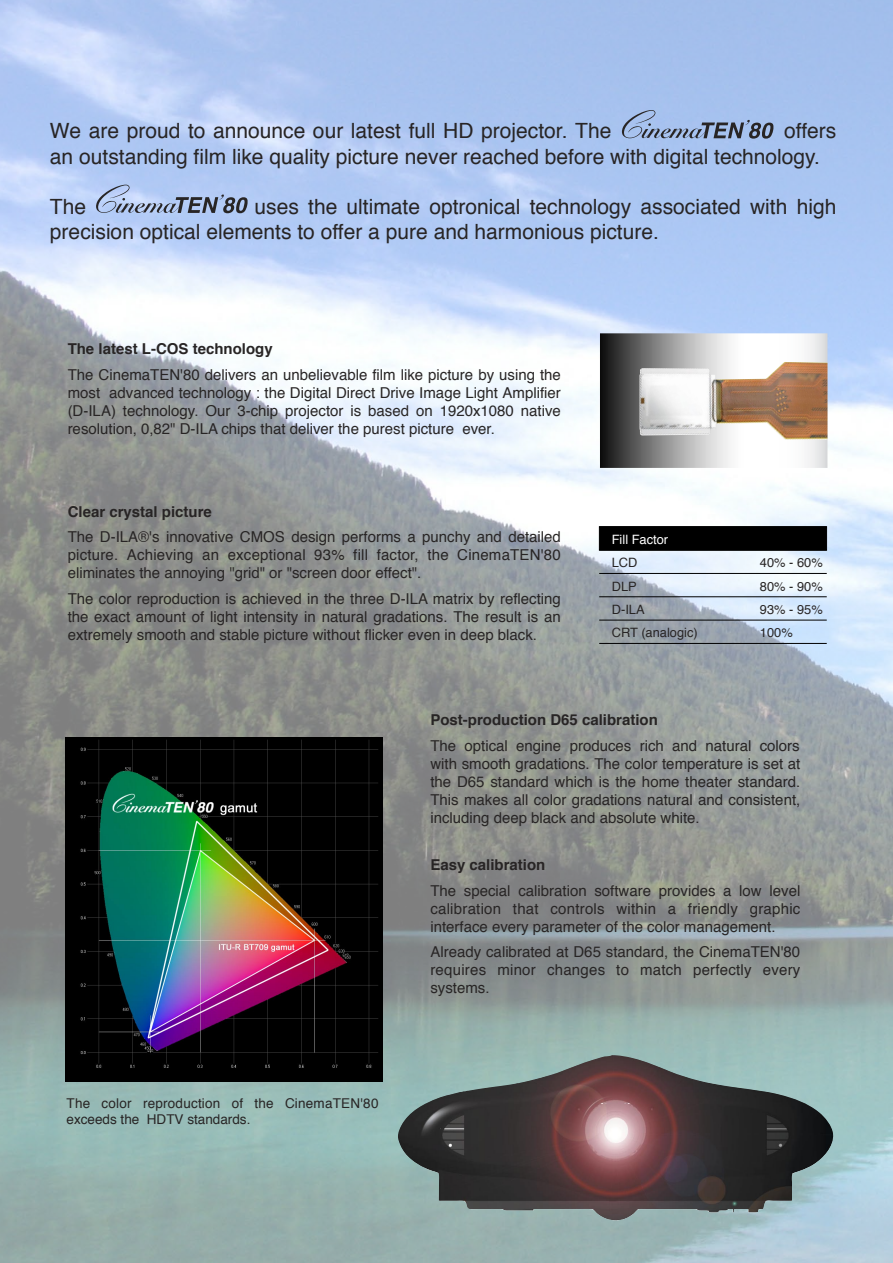
<style>
.page{position:relative;width:893px;height:1263px;background:#fff}
.page>*{position:absolute;margin:0;border:0;box-sizing:border-box;transform-origin:0 0}
.t1{font:21px/25.2px "Helvetica";color:#282525}
.t2{font:15px/18px "Helvetica";color:#282525;text-align:justify}
.t3{font:700 15px "Helvetica";color:#282525}
.t4{font:13.5px/16.2px "Helvetica";letter-spacing:.015em;color:#282525}
.t5{font:12.9px "Helvetica";color:#282525}
.t6{font:12.9px "Helvetica";color:#fff}
</style>
<div class="page">
<img style="left:0;top:0;width:893px;height:1263px">
<svg style="left:622px;top:110px;width:152px;height:29px;background:#8ca2c5"></svg>
<svg style="left:96px;top:185px;width:152px;height:28px;background:#98aacb"></svg>
<svg style="left:600px;top:333px;width:227px;height:135px"></svg>
<img style="left:639px;top:362px;width:188px;height:78px">
<div style="left:599px;top:527px;width:227px;height:23px;background:#000"></div>
<svg style="left:598px;top:549px;width:229px;height:2px"></svg>
<svg style="left:598px;top:573px;width:229px;height:1px"></svg>
<svg style="left:598px;top:643px;width:229px;height:1px"></svg>
<svg style="left:598px;top:619px;width:229px;height:2px"></svg>
<svg style="left:598px;top:596px;width:229px;height:2px"></svg>
<svg style="left:598px;top:526px;width:229px;height:2px"></svg>
<img style="left:66px;top:737px;width:316px;height:345px">
<img style="left:398px;top:1055px;width:436px;height:165px">
<h1 class="t1" style="left:50px;top:120px;width:788px;text-indent:734px">offers an outstanding film like quality picture never reached before with digital technology.</h1>
<h1 class="t1" style="left:50px;top:195px;width:38px">The</h1>
<h1 class="t1" style="left:50px;top:120px;width:563px">We are proud to announce our latest full HD projector. The</h1>
<h1 class="t1" style="left:50px;top:195px;width:788px;text-indent:205px">uses the ultimate optronical technology associated with high precision optical elements to offer a pure and harmonious picture.</h1>
<p class="t3" style="left:68px;top:339px;width:207px">The latest L-COS technology</p>
<p class="t2" style="left:68px;top:366px;width:495px">The CinemaTEN'80 delivers an unbelievable film like picture by using the most advanced technology : the Digital Direct Drive Image Light Amplifier (D-ILA) technology. Our 3-chip projector is based on 1920x1080 native resolution, 0,82" D-ILA chips that deliver the purest picture ever.</p>
<p class="t3" style="left:68px;top:501px;width:146px">Clear crystal picture</p>
<p class="t2" style="left:68px;top:529px;width:495px">The D-ILA®'s innovative CMOS design performs a punchy and detailed picture. Achieving an exceptional 93% fill factor, the CinemaTEN'80 eliminates the annoying "grid" or "screen door effect".</p>
<p class="t2" style="left:68px;top:590px;width:495px">The color reproduction is achieved in the three D-ILA matrix by reflecting the exact amount of light intensity in natural gradations. The result is an extremely smooth and stable picture without flicker even in deep black.</p>
<p class="t6" style="left:612px;top:531px;width:58px">Fill Factor</p>
<p class="t5" style="left:612px;top:554px;width:27px">LCD</p>
<p class="t5" style="left:760px;top:554px;width:64px">40% - 60%</p>
<p class="t5" style="left:612px;top:577px;width:27px">DLP</p>
<p class="t5" style="left:760px;top:577px;width:64px">80% - 90%</p>
<p class="t5" style="left:612px;top:601px;width:34px">D-ILA</p>
<p class="t5" style="left:760px;top:601px;width:64px">93% - 95%</p>
<p class="t5" style="left:612px;top:624px;width:88px">CRT (analogic)</p>
<p class="t5" style="left:760px;top:624px;width:34px">100%</p>
<p class="t4" style="left:67px;top:1096px;width:313px">The color reproduction of the CinemaTEN'80 exceeds the HDTV standards.</p>
<p class="t3" style="left:430px;top:709px;width:229px">Post-production D65 calibration</p>
<p class="t2" style="left:430px;top:737px;width:371px">The optical engine produces rich and natural colors with smooth gradations. The color temperature is set at the D65 standard which is the home theater standard.<br>This makes all color gradations natural and consistent, including deep black and absolute white.</p>
<p class="t3" style="left:430px;top:855px;width:117px">Easy calibration</p>
<p class="t2" style="left:430px;top:883px;width:371px">The special calibration software provides a low level calibration that controls within a friendly graphic interface every parameter of the color management.</p>
<p class="t2" style="left:430px;top:944px;width:372px">Already calibrated at D65 standard, the CinemaTEN'80 requires minor changes to match perfectly every systems.</p>
</div>
